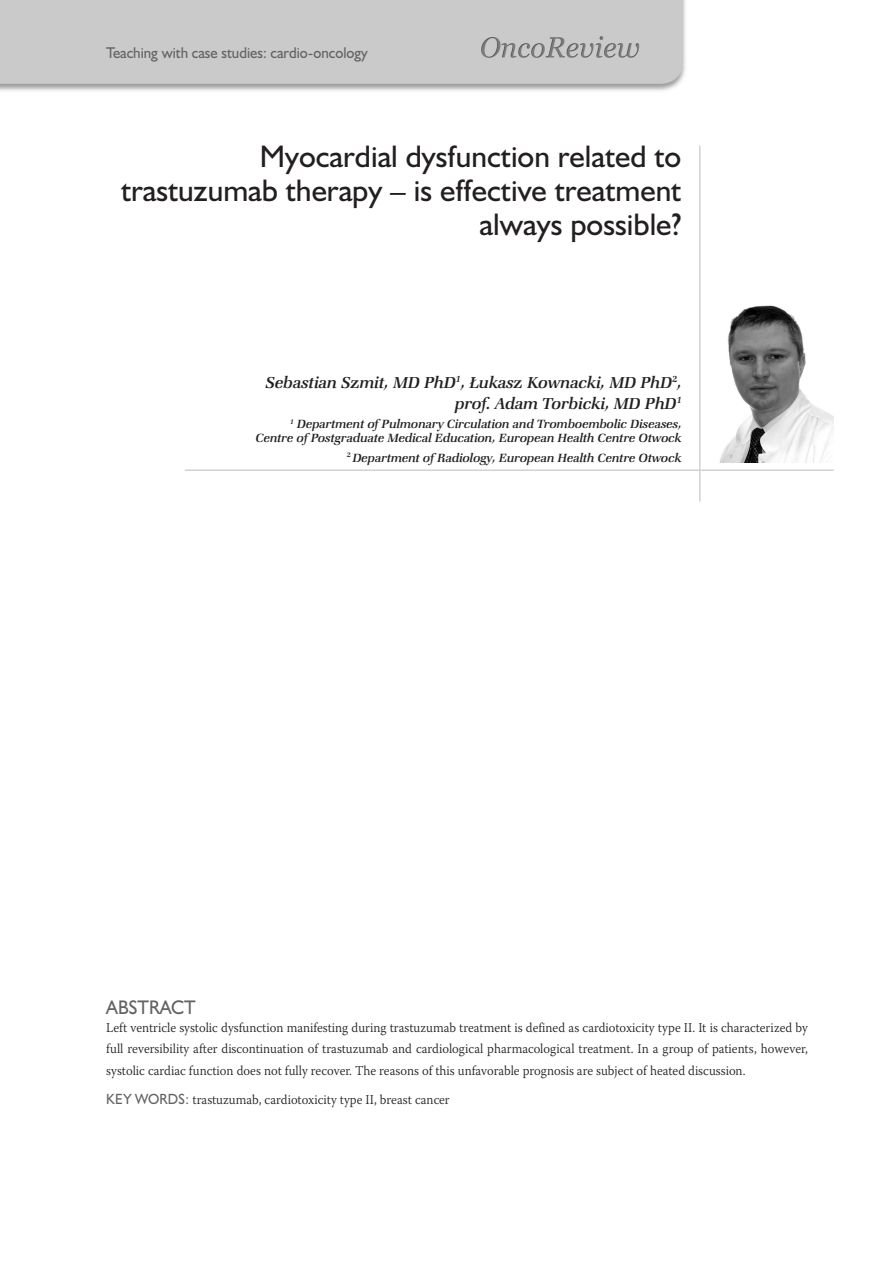
<style>
.page{position:relative;width:893px;height:1263px;background:#fff}
.page>*{position:absolute;margin:0;border:0;box-sizing:border-box;transform-origin:0 0}
.t1{font:28.5px/34.2px "Humanst 521 PL";color:#231f20;text-align:right}
.t2{font:italic 18px/21px "Zapf Book Md PL";color:#231f20;text-align:right;scale:.95 1}
.t3{font:18px "Humanst 521 PL";color:#636366;scale:.95 1}
.t4{font:14.25px "Humanst 521 PL";color:#636366;scale:.95 1}
.t5{font:300 13.5px/21.3px "Warnock Pro";color:#231f20;text-align:justify;scale:.95 1}
.t6{font:italic 13.5px/13.5px "Zapf Book Md PL";color:#231f20;text-align:right;scale:.95 1}
.s1{font-family:"Humanst 521 PL";font-weight:400;color:#636366}
</style>
<div class="page">
<img style="left:0;top:0;width:686px;height:91px">
<hr style="left:185px;top:469px;width:649px;height:2px;background:#d1d2d4">
<hr style="left:699px;top:145px;width:2px;height:357px;background:#d1d2d4">
<img style="left:720px;top:305px;width:113px;height:157px">
<p class="t4" style="left:106px;top:43px;width:277px">Teaching with case studies: cardio-oncology</p>
<h1 class="t1" style="left:121px;top:139px;width:562px">Myocardial dysfunction related to trastuzumab therapy – is effective treatment always possible?</h1>
<h2 class="t2" style="left:266px;top:371px;width:439px">Sebastian Szmit, MD PhD<sup>1</sup>, Łukasz Kownacki, MD PhD<sup>2</sup>, prof. Adam Torbicki, MD PhD<sup>1</sup></h2>
<p class="t6" style="left:256px;top:417px;width:450px"><sup>1</sup> Department of Pulmonary Circulation and Tromboembolic Diseases,<br>Centre of Postgraduate Medical Education, European Health Centre Otwock</p>
<p class="t6" style="left:347px;top:451px;width:354px"><sup>2</sup> Department of Radiology, European Health Centre Otwock</p>
<h2 class="t3" style="left:106px;top:995px;width:96px">Abstract</h2>
<p class="t5" style="left:106px;top:1017px;width:740px">Left ventricle systolic dysfunction manifesting during trastuzumab treatment is defined as cardiotoxicity type II. It is characterized by full reversibility after discontinuation of trastuzumab and cardiological pharmacological treatment. In a group of patients, however, systolic cardiac function does not fully recover. The reasons of this unfavorable prognosis are subject of heated discussion.</p>
<p class="t5" style="left:106px;top:1089px;width:363px"><span class="s1">Key words:</span> trastuzumab, cardiotoxicity type II, breast cancer</p>
</div>
